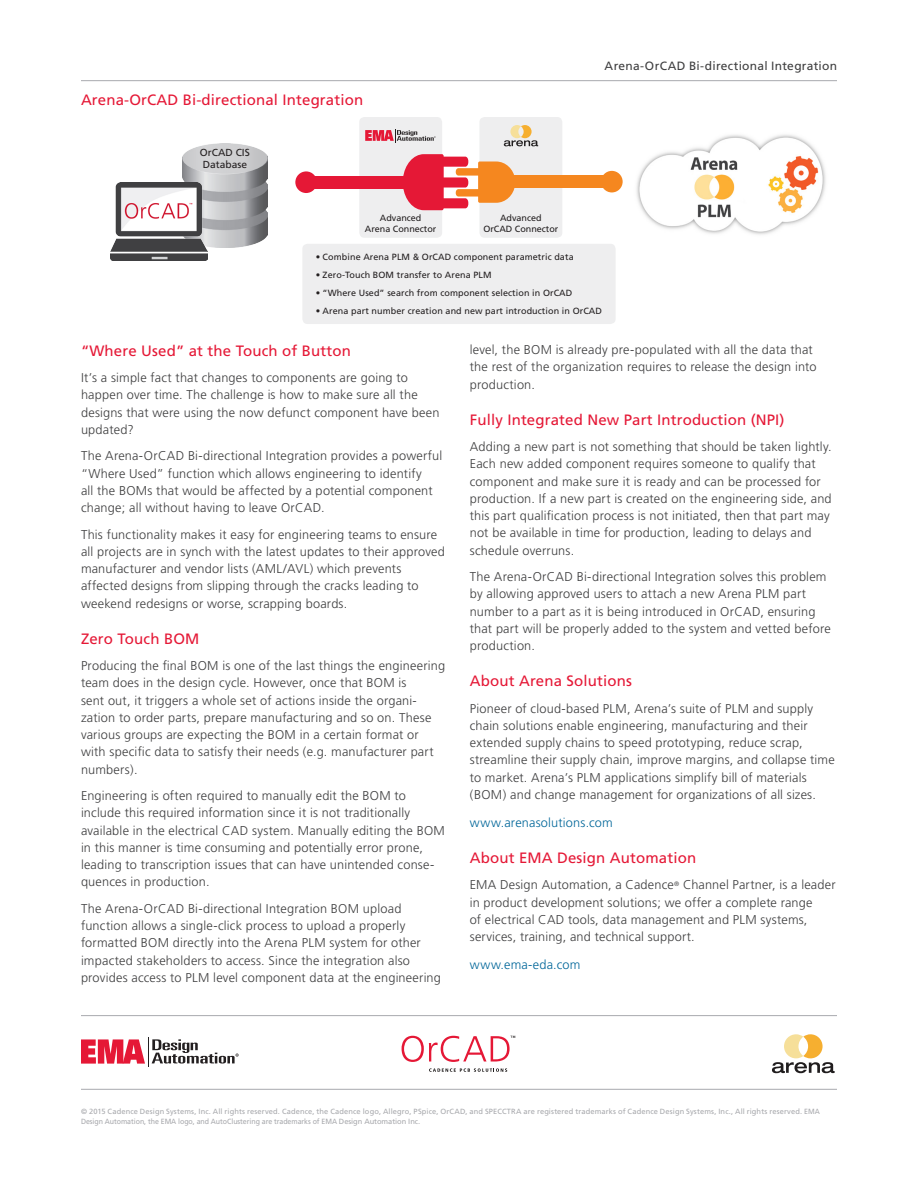
<style>
.page{position:relative;width:918px;height:1188px;background:#fff}
.page>*{position:absolute;margin:0;border:0;box-sizing:border-box;transform-origin:0 0}
.Body{font:15px "Frutiger";letter-spacing:.01em;color:#e51836}
.Body-2{font:300 12.75px/17.2px "Frutiger";letter-spacing:.015em;color:#3e3e3f}
.Body-3{font:300 12.75px "Frutiger";letter-spacing:.015em;color:#069}
.t1{font:12px "Frutiger";letter-spacing:.02em;color:#3e3e3f}
.t2{font:10.2px "Frutiger";color:#231f20}
.t3{font:9px/10.8px "Frutiger";letter-spacing:.01em;color:#231f20;text-align:center}
.t4{font:7.5px/9.8px "Frutiger";letter-spacing:.01em;color:#a8a9ad}
</style>
<div class="page">
<hr style="left:81px;top:1015px;width:756px;height:1px;background:#b2b3b7">
<hr style="left:81px;top:1089px;width:756px;height:1px;background:#b2b3b7">
<svg style="left:429px;top:1068px;width:78px;height:4px"></svg>
<svg style="left:401px;top:1036px;width:114px;height:26px"></svg>
<svg style="left:81px;top:1039px;width:64px;height:25px;background:#eb5168"></svg>
<hr style="left:148px;top:1037px;width:1px;height:30px;background:#231f20">
<svg style="left:152px;top:1039px;width:87px;height:25px"></svg>
<svg style="left:772px;top:1034px;width:63px;height:39px"></svg>
<hr style="left:81px;top:80px;width:756px;height:1px;background:#b2b3b7">
<div style="left:301px;top:242px;width:316px;height:84px;background:#eeeeef;border-radius:7px"></div>
<div style="left:299px;top:241px;width:320px;height:86px;border:3px solid #fff;border-radius:7px"></div>
<div style="left:478px;top:115px;width:86px;height:124px;background:#eeeeef;border-radius:7px"></div>
<div style="left:476px;top:114px;width:89px;height:127px;border:3px solid #fff;border-radius:7px"></div>
<div style="left:358px;top:115px;width:86px;height:124px;background:#eeeeef;border-radius:7px"></div>
<div style="left:356px;top:114px;width:89px;height:127px;border:3px solid #fff;border-radius:7px"></div>
<svg style="left:394px;top:154px;width:129px;height:56px"></svg>
<div style="left:510px;top:176px;width:106px;height:12px;background:#f5871f"></div>
<div style="left:601px;top:171px;width:22px;height:21px;background:#f5871f;border-radius:50%"></div>
<div style="left:311px;top:176px;width:97px;height:12px;background:#e51836"></div>
<div style="left:295px;top:171px;width:22px;height:22px;background:#e51836;border-radius:50%"></div>
<img style="left:182px;top:160px;width:86px;height:87px">
<svg style="left:182px;top:141px;width:86px;height:33px;background:#d1d1d3"></svg>
<img style="left:110px;top:182px;width:98px;height:79px">
<img style="left:636px;top:134px;width:190px;height:101px">
<svg style="left:504px;top:125px;width:34px;height:21px"></svg>
<svg style="left:365px;top:129px;width:71px;height:13px"></svg>
<p class="Body" style="left:81px;top:91px;width:284px">Arena-OrCAD Bi-directional Integration</p>
<p class="t2" style="left:200px;top:146px;width:51px">OrCAD CIS</p>
<p class="t2" style="left:203px;top:158px;width:46px">Database</p>
<p class="t3" style="left:365px;top:213px;width:73px">Advanced<br>Arena Connector</p>
<p class="t1" style="left:605px;top:59px;width:234px">Arena-OrCAD Bi-directional Integration</p>
<p class="t3" style="left:483px;top:213px;width:76px">Advanced<br>OrCAD Connector</p>
<p class="t3" style="left:316px;top:252px;width:259px">• Combine Arena PLM &amp; OrCAD component parametric data</p>
<p class="t3" style="left:316px;top:270px;width:177px">• Zero-Touch BOM transfer to Arena PLM</p>
<p class="t3" style="left:316px;top:288px;width:258px">• “Where Used” search from component selection in OrCAD</p>
<p class="t3" style="left:316px;top:306px;width:288px">• Arena part number creation and new part introduction in OrCAD</p>
<p class="Body" style="left:81px;top:342px;width:271px">“Where Used” at the Touch of Button</p>
<p class="Body-2" style="left:81px;top:369px;width:360px">It’s a simple fact that changes to components are going to happen over time. The challenge is how to make sure all the designs that were using the now defunct component have been updated?</p>
<p class="Body-2" style="left:81px;top:448px;width:363px">The Arena-OrCAD Bi-directional Integration provides a powerful “Where Used” function which allows engineering to identify<br>all the BOMs that would be affected by a potential component change; all without having to leave OrCAD.</p>
<p class="Body-2" style="left:81px;top:526px;width:365px">This functionality makes it easy for engineering teams to ensure all projects are in synch with the latest updates to their approved manufacturer and vendor lists (AML/AVL) which prevents affected designs from slipping through the cracks leading to weekend redesigns or worse, scrapping boards.</p>
<p class="Body" style="left:81px;top:630px;width:120px">Zero Touch BOM</p>
<p class="Body-2" style="left:81px;top:657px;width:366px">Producing the final BOM is one of the last things the engineering team does in the design cycle. However, once that BOM is<br>sent out, it triggers a whole set of actions inside the organi&shy;zation to order parts, prepare manufacturing and so on. These various groups are expecting the BOM in a certain format or with specific data to satisfy their needs (e.g. manufacturer part numbers).</p>
<p class="Body-2" style="left:81px;top:787px;width:365px">Engineering is often required to manually edit the BOM to include this required information since it is not traditionally available in the electrical CAD system. Manually editing the BOM in this manner is time consuming and potentially error prone, leading to transcription issues that can have unintended conse&shy;quences in production.</p>
<p class="Body-2" style="left:81px;top:900px;width:361px">The Arena-OrCAD Bi-directional Integration BOM upload function allows a single-click process to upload a properly formatted BOM directly into the Arena PLM system for other impacted stakeholders to access. Since the integration also provides access to PLM level component data at the engineering</p>
<p class="Body-2" style="left:470px;top:341px;width:348px">level, the BOM is already pre-populated with all the data that the rest of the organization requires to release the design into production.</p>
<p class="Body" style="left:470px;top:411px;width:316px">Fully Integrated New Part Introduction (NPI)</p>
<p class="Body-2" style="left:470px;top:438px;width:364px">Adding a new part is not something that should be taken lightly.<br>Each new added component requires someone to qualify that component and make sure it is ready and can be processed for production. If a new part is created on the engineering side, and this part qualification process is not initiated, then that part may not be available in time for production, leading to delays and schedule overruns.</p>
<p class="Body-2" style="left:470px;top:568px;width:362px">The Arena-OrCAD Bi-directional Integration solves this problem by allowing approved users to attach a new Arena PLM part number to a part as it is being introduced in OrCAD, ensuring that part will be properly added to the system and vetted before production.</p>
<p class="Body" style="left:470px;top:672px;width:164px">About Arena Solutions</p>
<p class="Body-2" style="left:470px;top:700px;width:367px">Pioneer of cloud-based PLM, Arena’s suite of PLM and supply chain solutions enable engineering, manufacturing and their extended supply chains to speed prototyping, reduce scrap, streamline their supply chain, improve margins, and collapse time to market. Arena’s PLM applications simplify bill of materials (BOM) and change management for organizations of all sizes.</p>
<p class="Body-3" style="left:470px;top:815px;width:145px">www.arenasolutions.com</p>
<p class="Body" style="left:470px;top:849px;width:228px">About EMA Design Automation</p>
<p class="Body-2" style="left:470px;top:877px;width:367px">EMA Design Automation, a Cadence<sup>®</sup> Channel Partner, is a leader in product development solutions; we offer a complete range<br>of electrical CAD tools, data management and PLM systems, services, training, and technical support.</p>
<p class="Body-3" style="left:470px;top:957px;width:112px">www.ema-eda.com</p>
<p class="t4" style="left:81px;top:1107px;width:740px">© 2015 Cadence Design Systems, Inc. All rights reserved. Cadence, the Cadence logo, Allegro, PSpice, OrCAD, and SPECCTRA are registered trademarks of Cadence Design Systems, Inc., All rights reserved. EMA<br>Design Automation, the EMA logo, and AutoClustering are trademarks of EMA Design Automation Inc.</p>
</div>
